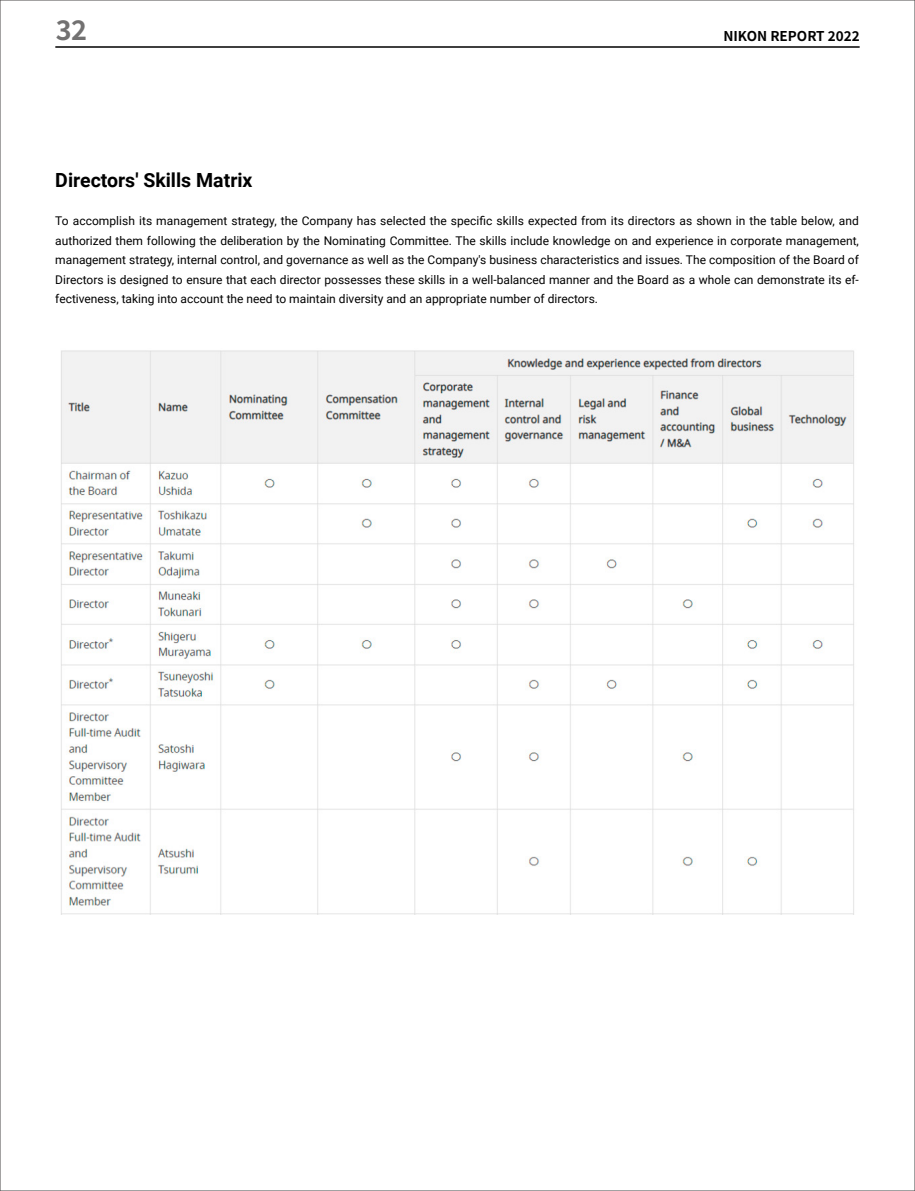
<style>
.page{position:relative;width:915px;height:1191px;background:#fff}
.page>*{position:absolute;margin:0;border:0;box-sizing:border-box;transform-origin:0 0}
.t1{font:700 27px "Noto Sans JP";color:#727171}
.t2{font:700 19.5px "Roboto";color:#000}
.t3{font:700 13.5px "Noto Sans JP";color:#000}
.t4{font:12px/19.5px "Roboto";color:#000;text-align:justify}
</style>
<div class="page">
<img style="left:61px;top:350px;width:793px;height:564px">
<hr style="left:55px;top:46px;width:804px;height:2px;background:#000">
<h1 class="t1" style="left:55px;top:15px;width:33px">32</h1>
<p class="t3" style="left:723px;top:29px;width:138px">NIKON REPORT 2022</p>
<h2 class="t2" style="left:55px;top:166px;width:199px">Directors' Skills Matrix</h2>
<p class="t4" style="left:55px;top:211px;width:804px">To accomplish its management strategy, the Company has selected the specific skills expected from its directors as shown in the table below, and authorized them following the deliberation by the Nominating Committee. The skills include knowledge on and experience in corporate management, management strategy, internal control, and governance as well as the Company's business characteristics and issues. The composition of the Board of Directors is designed to ensure that each director possesses these skills in a well-balanced manner and the Board as a whole can demonstrate its ef&shy;fectiveness, taking into account the need to maintain diversity and an appropriate number of directors.</p>
</div>
